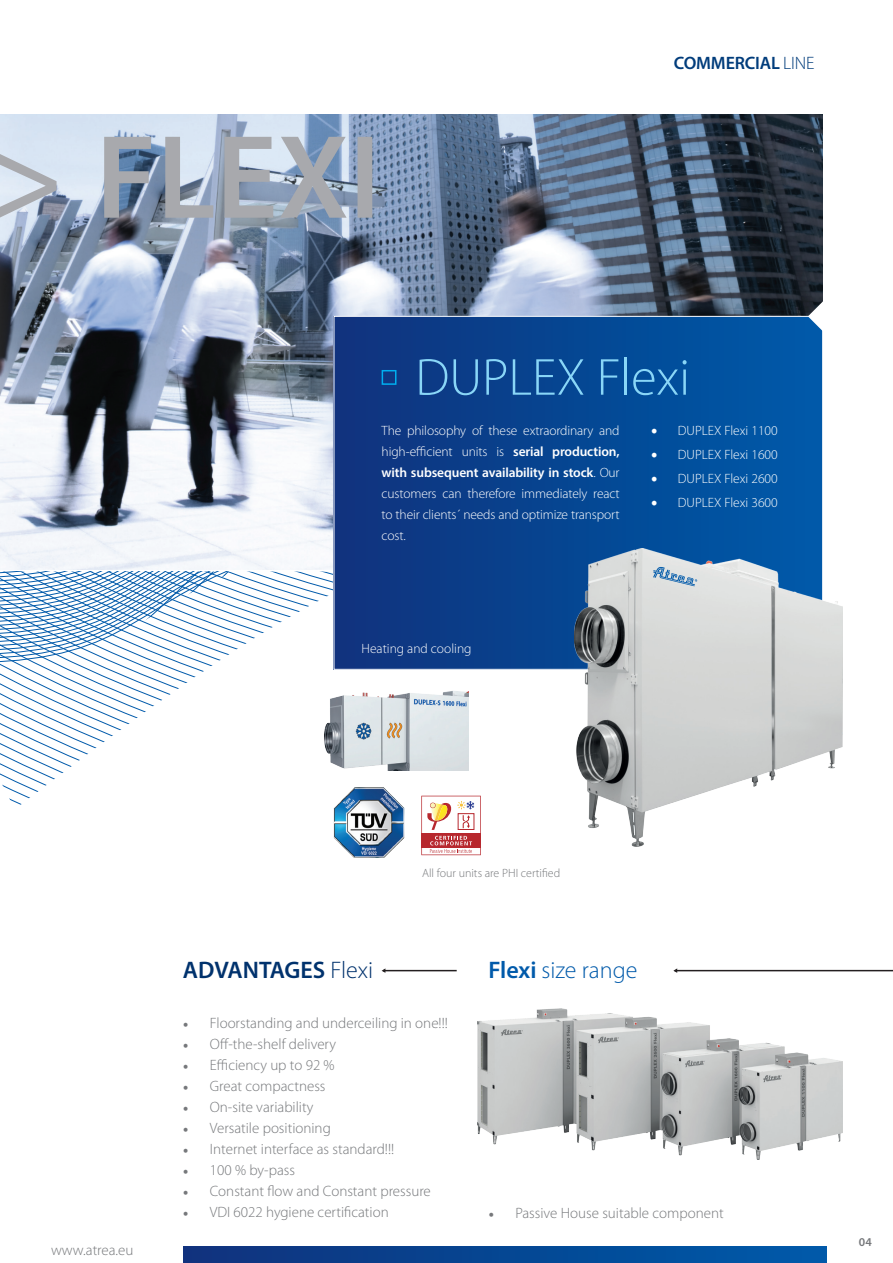
<style>
.page{position:relative;width:893px;height:1263px;background:#fff}
.page>*{position:absolute;margin:0;border:0;box-sizing:border-box;transform-origin:0 0}
.t1{font:300 52.5px "Myriad Pro";color:#89d6f7}
.t2{font:600 24px "Myriad Pro";color:#00326d}
.t3{font:300 24px "Myriad Pro";color:#015aaa}
.t4{font:600 18px "Myriad Pro";letter-spacing:-.01em;color:#013c7b}
.t5{font:300 15px "Myriad Pro";color:#76787b}
.t6{font:300 13.5px/21px "Myriad Pro";color:#fff;text-align:justify}
.t7{font:300 12px "Myriad Pro";color:#76787b}
.t8{font:600 12px "Myriad Pro";color:#76787b}
.s1{font-weight:300}
.s2{font-weight:600}
.s3{font-family:"Minion Pro";font-weight:400;font-size:18px}
.s4{font-family:"Minion Pro";font-weight:400}
</style>
<div class="page">
<svg style="left:0;top:711px;width:146px;height:8px"></svg>
<svg style="left:0;top:703px;width:154px;height:8px"></svg>
<svg style="left:3px;top:696px;width:159px;height:7px"></svg>
<svg style="left:0;top:688px;width:179px;height:8px"></svg>
<svg style="left:0;top:571px;width:510px;height:117px"></svg>
<img style="left:478px;top:1008px;width:364px;height:151px">
<img style="left:0;top:115px;width:823px;height:455px">
<div style="left:334px;top:316px;width:489px;height:353px;background:linear-gradient(to right,#10327d,#005aaa)"></div>
<div style="left:382px;top:370px;width:14px;height:15px;border:2px solid #00aeef"></div>
<div style="left:183px;top:1247px;width:644px;height:16px;background:linear-gradient(to right,#10327c,#005aaa)"></div>
<svg style="left:808px;top:301px;width:15px;height:30px"></svg>
<img style="left:324px;top:691px;width:144px;height:80px">
<hr style="left:675px;top:970px;width:218px;height:1px;background:#231f20">
<hr style="left:383px;top:970px;width:74px;height:1px;background:#231f20">
<img style="left:575px;top:549px;width:267px;height:298px">
<svg style="left:421px;top:796px;width:60px;height:59px"></svg>
<img style="left:334px;top:787px;width:70px;height:71px">
<svg style="left:653px;top:566px;width:44px;height:20px"></svg>
<svg style="left:0;top:137px;width:57px;height:82px;background:#c4cdda"></svg>
<svg style="left:104px;top:137px;width:268px;height:81px;background:#9ea9b9"></svg>
<p class="t4" style="left:674px;top:51px;width:142px">COMMERCIAL <span class="s1">LINE</span></p>
<h1 class="t1" style="left:415px;top:348px;width:276px">DUPLEX Flexi</h1>
<p class="t6" style="left:382px;top:421px;width:240px">The philosophy of these extraordinary and high-efficient units is <span class="s2">serial production, with subsequent availability in stock</span>. Our customers can therefore immediately react to their clients´ needs and optimize transport cost.</p>
<p class="t6" style="left:651px;top:421px;width:128px"><span class="s3">•</span> DUPLEX Flexi 1100</p>
<p class="t6" style="left:651px;top:445px;width:128px"><span class="s3">•</span> DUPLEX Flexi 1600</p>
<p class="t6" style="left:651px;top:469px;width:128px"><span class="s3">•</span> DUPLEX Flexi 2600</p>
<p class="t6" style="left:651px;top:493px;width:128px"><span class="s3">•</span> DUPLEX Flexi 3600</p>
<p class="t6" style="left:362px;top:638px;width:112px">Heating and cooling</p>
<p class="t5" style="left:51px;top:1241px;width:84px">www.atrea.eu</p>
<p class="t7" style="left:422px;top:866px;width:140px">All four units are PHI certified</p>
<h2 class="t2" style="left:183px;top:955px;width:192px">ADVANTAGES <span class="s1">Flexi</span></h2>
<h2 class="t3" style="left:488px;top:957px;width:151px"><span class="s2">Flexi</span> size range</h2>
<p class="t5" style="left:183px;top:1015px;width:267px"><span class="s4">•</span> Floorstanding and underceiling in one!!!</p>
<p class="t5" style="left:183px;top:1036px;width:155px"><span class="s4">•</span> Off-the-shelf delivery</p>
<p class="t5" style="left:183px;top:1057px;width:153px"><span class="s4">•</span> Efficiency up to 92 %</p>
<p class="t5" style="left:183px;top:1078px;width:144px"><span class="s4">•</span> Great compactness</p>
<p class="t5" style="left:183px;top:1099px;width:132px"><span class="s4">•</span> On-site variability</p>
<p class="t5" style="left:183px;top:1120px;width:149px"><span class="s4">•</span> Versatile positioning</p>
<p class="t5" style="left:183px;top:1141px;width:213px"><span class="s4">•</span> Internet interface as standard!!!</p>
<p class="t5" style="left:183px;top:1162px;width:114px"><span class="s4">•</span> 100 % by-pass</p>
<p class="t5" style="left:183px;top:1183px;width:250px"><span class="s4">•</span> Constant flow and Constant pressure</p>
<p class="t5" style="left:183px;top:1204px;width:207px"><span class="s4">•</span> VDI 6022 hygiene certification</p>
<p class="t5" style="left:488px;top:1204px;width:237px"><span class="s4">•</span> Passive House suitable component</p>
<p class="t8" style="left:859px;top:1235px;width:14px">04</p>
</div>
